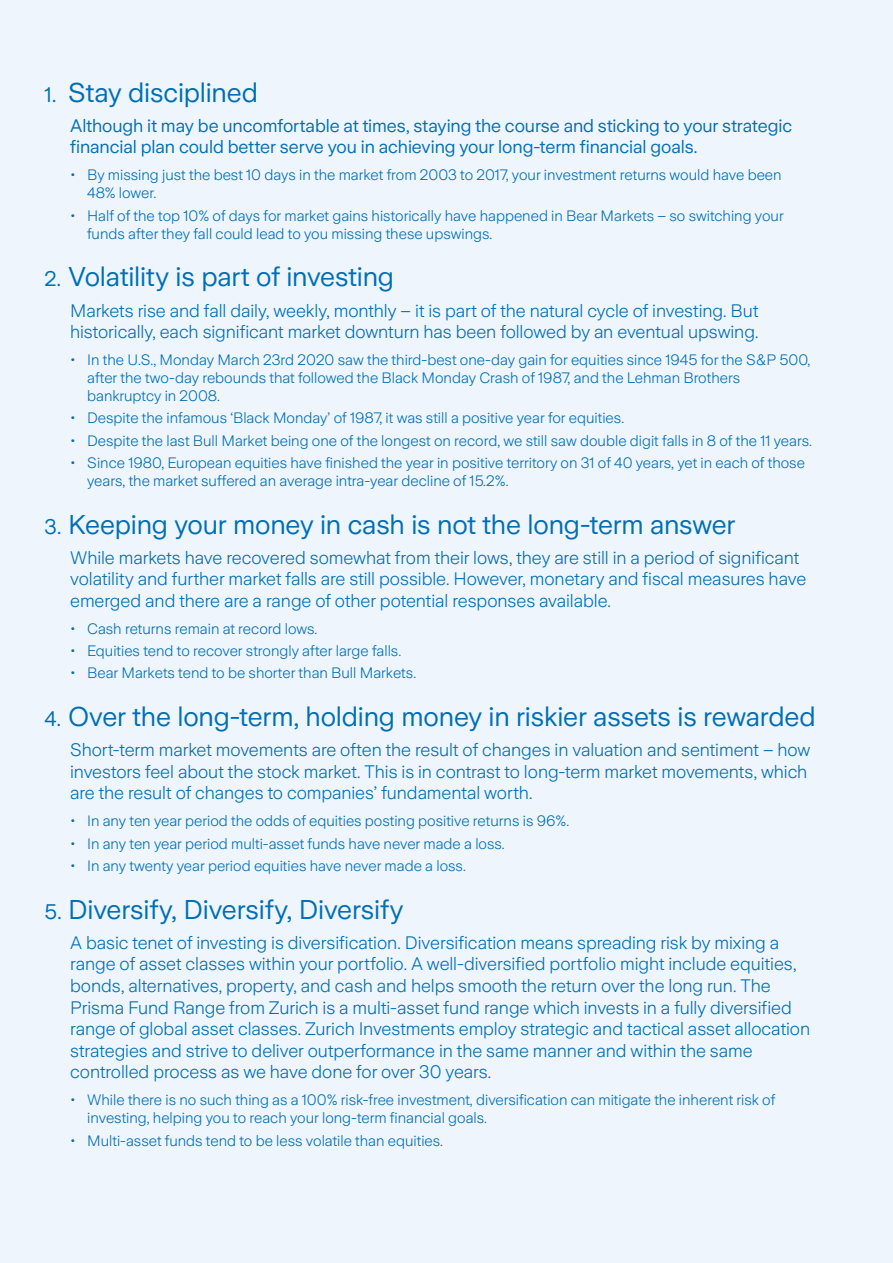
<style>
.page{position:relative;width:893px;height:1263px;background:#eff5fc}
.page>*{position:absolute;margin:0;border:0;box-sizing:border-box;transform-origin:0 0}
.t1{font:27px "Zurich Sans";letter-spacing:-.005em;color:#006fb6}
.t2{font:300 18px/21.6px "Zurich Sans";letter-spacing:-.005em;color:#006fb6}
.t3{font:18px/21.6px "Zurich Sans";letter-spacing:-.005em;color:#006fb6}
.t4{font:300 15px/18px "Zurich Sans";color:#006fb6}
.s1{font-size:21px}
</style>
<div class="page">
<h1 class="t1" style="left:45px;top:78px;width:215px"><span class="s1">1.</span> Stay disciplined</h1>
<p class="t3" style="left:70px;top:115px;width:723px">Although it may be uncomfortable at times, staying the course and sticking to your strategic financial plan could better serve you in achieving your long-term financial goals.</p>
<p class="t4" style="left:87px;top:167px;width:696px;text-indent:-17px">• By missing just the best 10 days in the market from 2003 to 2017, your investment returns would have been<br>48% lower.</p>
<p class="t4" style="left:87px;top:207px;width:698px;text-indent:-17px">• Half of the top 10% of days for market gains historically have happened in Bear Markets – so switching your funds after they fall could lead to you missing these upswings.</p>
<h1 class="t1" style="left:45px;top:262px;width:351px"><span class="s1">2.</span> Volatility is part of investing</h1>
<p class="t2" style="left:70px;top:300px;width:690px">Markets rise and fall daily, weekly, monthly – it is part of the natural cycle of investing. But historically, each significant market downturn has been followed by an eventual upswing.</p>
<p class="t4" style="left:87px;top:351px;width:725px;text-indent:-17px">• In the U.S., Monday March 23rd 2020 saw the third-best one-day gain for equities since 1945 for the S&amp;P 500, after the two-day rebounds that followed the Black Monday Crash of 1987, and the Lehman Brothers bankruptcy in 2008.</p>
<p class="t4" style="left:70px;top:409px;width:555px">• Despite the infamous ‘Black Monday’ of 1987, it was still a positive year for equities.</p>
<p class="t4" style="left:70px;top:432px;width:743px">• Despite the last Bull Market being one of the longest on record, we still saw double digit falls in 8 of the 11 years.</p>
<p class="t4" style="left:87px;top:454px;width:719px;text-indent:-17px">• Since 1980, European equities have finished the year in positive territory on 31 of 40 years, yet in each of those years, the market suffered an average intra-year decline of 15.2%.</p>
<h1 class="t1" style="left:45px;top:510px;width:692px"><span class="s1">3.</span> Keeping your money in cash is not the long-term answer</h1>
<p class="t2" style="left:70px;top:547px;width:738px">While markets have recovered somewhat from their lows, they are still in a period of significant volatility and further market falls are still possible. However, monetary and fiscal measures have emerged and there are a range of other potential responses available.</p>
<p class="t4" style="left:70px;top:620px;width:249px">• Cash returns remain at record lows.</p>
<p class="t4" style="left:70px;top:642px;width:333px">• Equities tend to recover strongly after large falls.</p>
<p class="t4" style="left:70px;top:664px;width:347px">• Bear Markets tend to be shorter than Bull Markets.</p>
<h1 class="t1" style="left:45px;top:702px;width:772px"><span class="s1">4.</span> Over the long-term, holding money in riskier assets is rewarded</h1>
<p class="t2" style="left:70px;top:739px;width:742px">Short-term market movements are often the result of changes in valuation and sentiment – how investors feel about the stock market. This is in contrast to long-term market movements, which are the result of changes to companies’ fundamental worth.</p>
<p class="t4" style="left:70px;top:812px;width:501px">• In any ten year period the odds of equities posting positive returns is 96%.</p>
<p class="t4" style="left:70px;top:835px;width:436px">• In any ten year period multi-asset funds have never made a loss.</p>
<p class="t4" style="left:70px;top:857px;width:397px">• In any twenty year period equities have never made a loss.</p>
<h1 class="t1" style="left:45px;top:895px;width:360px"><span class="s1">5.</span> Diversify, Diversify, Diversify</h1>
<p class="t2" style="left:70px;top:932px;width:741px">A basic tenet of investing is diversification. Diversification means spreading risk by mixing a range of asset classes within your portfolio. A well-diversified portfolio might include equities, bonds, alternatives, property, and cash and helps smooth the return over the long run. The Prisma Fund Range from Zurich is a multi-asset fund range which invests in a fully diversified range of global asset classes. Zurich Investments employ strategic and tactical asset allocation strategies and strive to deliver outperformance in the same manner and within the same controlled process as we have done for over 30 years.</p>
<p class="t4" style="left:87px;top:1091px;width:690px;text-indent:-17px">• While there is no such thing as a 100% risk-free investment, diversification can mitigate the inherent risk of investing, helping you to reach your long-term financial goals.</p>
<p class="t4" style="left:70px;top:1132px;width:374px">• Multi-asset funds tend to be less volatile than equities.</p>
</div>
